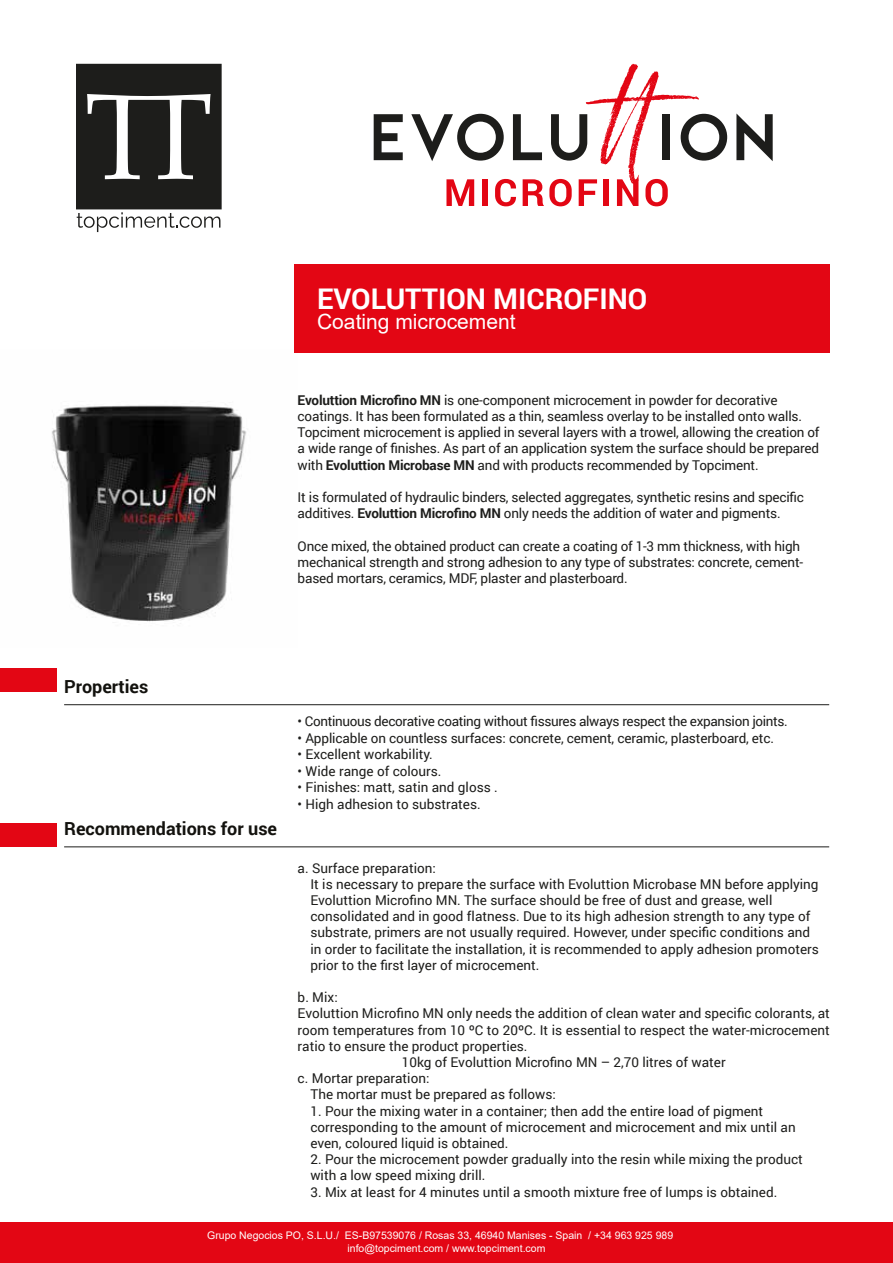
<style>
.page{position:relative;width:893px;height:1263px;background:#fff}
.page>*{position:absolute;margin:0;border:0;box-sizing:border-box;transform-origin:0 0}
.t1{font:700 28.5px "Roboto";color:#fff}
.t2{font:21px "Arial";color:#fff}
.t3{font:700 18px "Roboto";color:#13120e}
.t4{font:13.5px/16.2px "Roboto";color:#1d1d1b}
.t5{font:13.5px "Roboto";letter-spacing:-.025em;color:#1d1d1b}
.t6{font:10.5px "Arial";color:#fff}
.s1{font-weight:700}
</style>
<div class="page">
<div style="left:0;top:1222px;width:893px;height:41px;background:#e30614"></div>
<img style="left:52px;top:352px;width:246px;height:270px">
<div style="left:294px;top:264px;width:535px;height:88px;background:#e30614"></div>
<svg style="left:374px;top:114px;width:29px;height:46px"></svg>
<svg style="left:736px;top:113px;width:37px;height:48px"></svg>
<svg style="left:411px;top:64px;width:316px;height:142px"></svg>
<svg style="left:76px;top:64px;width:146px;height:168px"></svg>
<div style="left:0;top:668px;width:56px;height:23px;background:#e30614"></div>
<div style="left:0;top:823px;width:56px;height:23px;background:#e30614"></div>
<hr style="left:64px;top:704px;width:765px;height:1px;background:#1d1d1b">
<hr style="left:64px;top:846px;width:765px;height:1px;background:#1d1d1b">
<h1 class="t1" style="left:317px;top:278px;width:332px">EVOLUTTION MICROFINO</h1>
<h2 class="t2" style="left:317px;top:308px;width:200px">Coating microcement</h2>
<p class="t4" style="left:298px;top:391px;width:523px"><span class="s1">Evoluttion Microfino MN</span> is one-component microcement in powder for decorative coatings. It has been formulated as a thin, seamless overlay to be installed onto walls.<br>Topciment microcement is applied in several layers with a trowel, allowing the creation of a wide range of finishes. As part of an application system the surface should be prepared with <span class="s1">Evoluttion Microbase MN</span> and with products recommended by Topciment.</p>
<p class="t4" style="left:298px;top:489px;width:508px">It is formulated of hydraulic binders, selected aggregates, synthetic resins and specific additives. <span class="s1">Evoluttion Microfino MN</span> only needs the addition of water and pigments.</p>
<p class="t4" style="left:298px;top:537px;width:507px">Once mixed, the obtained product can create a coating of 1-3 mm thickness, with high mechanical strength and strong adhesion to any type of substrates: concrete, cement&shy;based mortars, ceramics, MDF, plaster and plasterboard.</p>
<h3 class="t3" style="left:64px;top:673px;width:86px">Properties</h3>
<h3 class="t3" style="left:64px;top:815px;width:215px">Recommendations for use</h3>
<p class="t5" style="left:298px;top:712px;width:492px">• Continuous decorative coating without fissures always respect the expansion joints.</p>
<p class="t4" style="left:298px;top:729px;width:478px">• Applicable on countless surfaces: concrete, cement, ceramic, plasterboard, etc.</p>
<p class="t4" style="left:298px;top:746px;width:137px">• Excellent workability.</p>
<p class="t4" style="left:298px;top:762px;width:145px">• Wide range of colours.</p>
<p class="t4" style="left:298px;top:779px;width:202px">• Finishes: matt, satin and gloss .</p>
<p class="t4" style="left:298px;top:795px;width:185px">• High adhesion to substrates.</p>
<p class="t4" style="left:310px;top:859px;width:510px;text-indent:-13px">a. Surface preparation:<br>It is necessary to prepare the surface with Evoluttion Microbase MN before applying Evoluttion Microfino MN. The surface should be free of dust and grease, well consolidated and in good flatness. Due to its high adhesion strength to any type of substrate, primers are not usually required. However, under specific conditions and in order to facilitate the installation, it is recommended to apply adhesion promoters prior to the first layer of microcement.</p>
<p class="t4" style="left:298px;top:989px;width:42px">b. Mix:</p>
<p class="t4" style="left:298px;top:1005px;width:534px">Evoluttion Microfino MN only needs the addition of clean water and specific colorants, at</p>
<p class="t4" style="left:298px;top:1021px;width:534px">room temperatures from 10 ºC to 20ºC. It is essential to respect the water-microcement</p>
<p class="t4" style="left:298px;top:1037px;width:231px">ratio to ensure the product properties.</p>
<p class="t4" style="left:402px;top:1053px;width:325px">10kg of Evoluttion Microfino MN – 2,70 litres of water</p>
<p class="t4" style="left:298px;top:1070px;width:133px">c. Mortar preparation:</p>
<p class="t4" style="left:310px;top:1086px;width:247px">The mortar must be prepared as follows:</p>
<p class="t4" style="left:310px;top:1102px;width:487px">1. Pour the mixing water in a container; then add the entire load of pigment corresponding to the amount of microcement and microcement and mix until an even, coloured liquid is obtained.</p>
<p class="t4" style="left:310px;top:1151px;width:494px">2. Pour the microcement powder gradually into the resin while mixing the product with a low speed mixing drill.</p>
<p class="t4" style="left:310px;top:1183px;width:468px">3. Mix at least for 4 minutes until a smooth mixture free of lumps is obtained.</p>
<p class="t6" style="left:207px;top:1227px;width:468px">Grupo Negocios PO, S.L.U./ ES-B97539076 / Rosas 33, 46940 Manises - Spain / +34 963 925 989</p>
<p class="t6" style="left:347px;top:1240px;width:199px">info@topciment.com / www.topciment.com</p>
</div>
